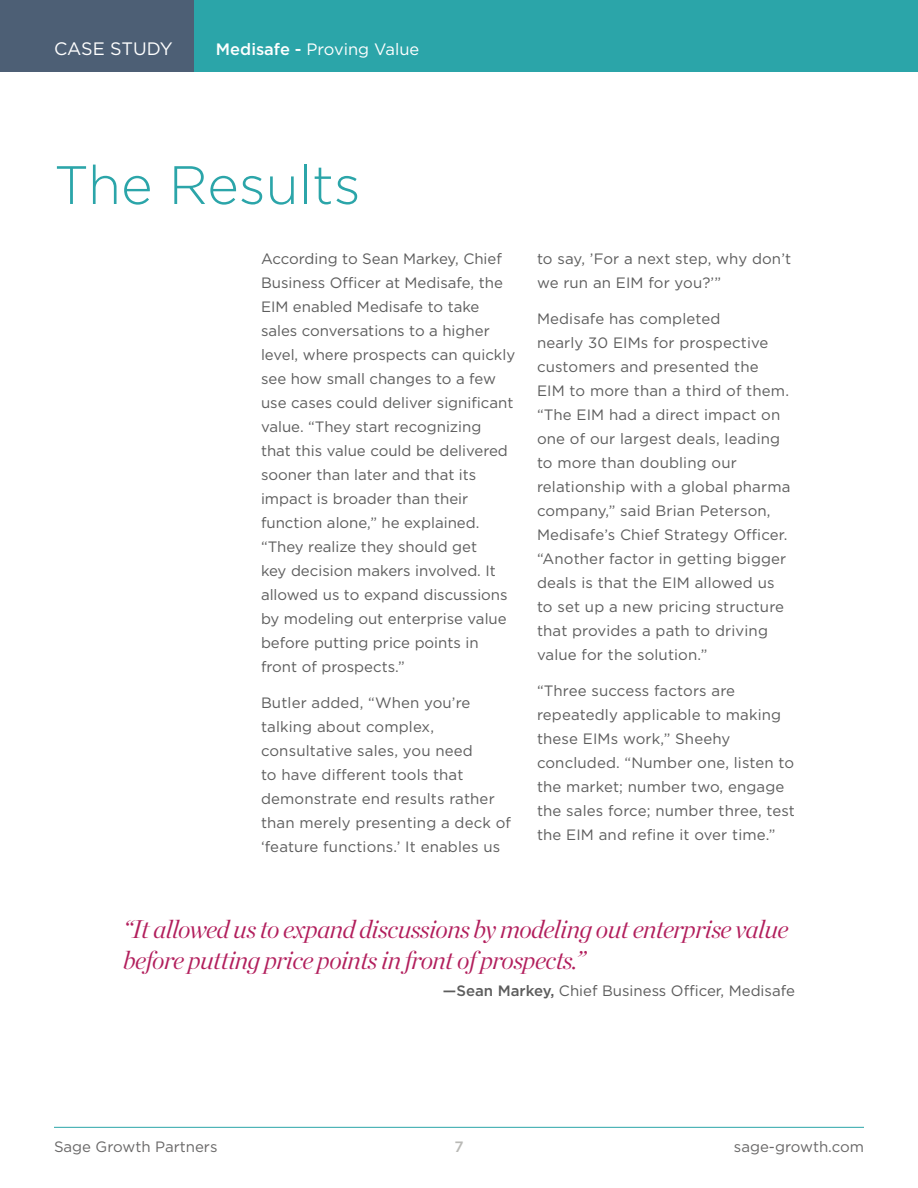
<style>
.page{position:relative;width:918px;height:1188px;background:#fff}
.page>*{position:absolute;margin:0;border:0;box-sizing:border-box;transform-origin:0 0}
.t1{font:300 54px "Gotham";color:#2ba5a9}
.t2{font:italic 300 25.5px/31.5px "Chronicle Display";letter-spacing:-.025em;color:#b21e5c}
.t3{font:18px "Gotham";color:#fff}
.t4{font:16.5px "Gotham";color:#fff}
.t5{font:15px/24px "Gotham";color:#5d5d5d}
.t6{font:15px "Gotham";color:#696868}
.t7{font:500 15px "Gotham";color:#b9b9b6}
.s1{font-weight:500}
</style>
<div class="page">
<div style="left:0;top:0;width:918px;height:72px;background:#2ba5a9"></div>
<div style="left:0;top:0;width:194px;height:72px;background:#4d5f75"></div>
<hr style="left:54px;top:1127px;width:810px;height:1px;background:#2ba5a9">
<p class="t3" style="left:54px;top:37px;width:120px">CASE STUDY</p>
<p class="t4" style="left:216px;top:39px;width:205px"><span class="s1">Medisafe -</span> Proving Value</p>
<p class="t1" style="left:54px;top:151px;width:308px">The Results</p>
<p class="t5" style="left:261px;top:246px;width:256px">According to Sean Markey, Chief<br>Business Officer at Medisafe, the<br>EIM enabled Medisafe to take sales conversations to a higher level, where prospects can quickly see how small changes to a few use cases could deliver significant value. “They start recognizing<br>that this value could be delivered sooner than later and that its impact is broader than their function alone,” he explained. “They realize they should get<br>key decision makers involved. It allowed us to expand discussions by modeling out enterprise value before putting price points in front of prospects.”</p>
<p class="t5" style="left:261px;top:690px;width:252px">Butler added, “When you’re talking about complex, consultative sales, you need<br>to have different tools that demonstrate end results rather than merely presenting a deck of ‘feature functions.’ It enables us</p>
<p class="t5" style="left:537px;top:246px;width:256px">to say, ’For a next step, why don’t we run an EIM for you?’”</p>
<p class="t5" style="left:537px;top:306px;width:255px">Medisafe has completed<br>nearly 30 EIMs for prospective customers and presented the<br>EIM to more than a third of them. “The EIM had a direct impact on one of our largest deals, leading to more than doubling our relationship with a global pharma company,” said Brian Peterson,<br>Medisafe’s Chief Strategy Officer. “Another factor in getting bigger deals is that the EIM allowed us to set up a new pricing structure that provides a path to driving value for the solution.”</p>
<p class="t5" style="left:537px;top:678px;width:260px">“Three success factors are repeatedly applicable to making these EIMs work,” Sheehy concluded. “Number one, listen to the market; number two, engage the sales force; number three, test the EIM and refine it over time.”</p>
<p class="t2" style="left:123px;top:911px;width:667px">“It allowed us to expand discussions by modeling out enterprise value before putting price points in front of prospects.”</p>
<p class="t5" style="left:443px;top:978px;width:354px"><span class="s1">—Sean Markey,</span> Chief Business Officer, Medisafe</p>
<p class="t6" style="left:54px;top:1137px;width:165px">Sage Growth Partners</p>
<p class="t7" style="left:454px;top:1137px;width:11px">7</p>
<p class="t6" style="left:734px;top:1137px;width:132px">sage-growth.com</p>
</div>
